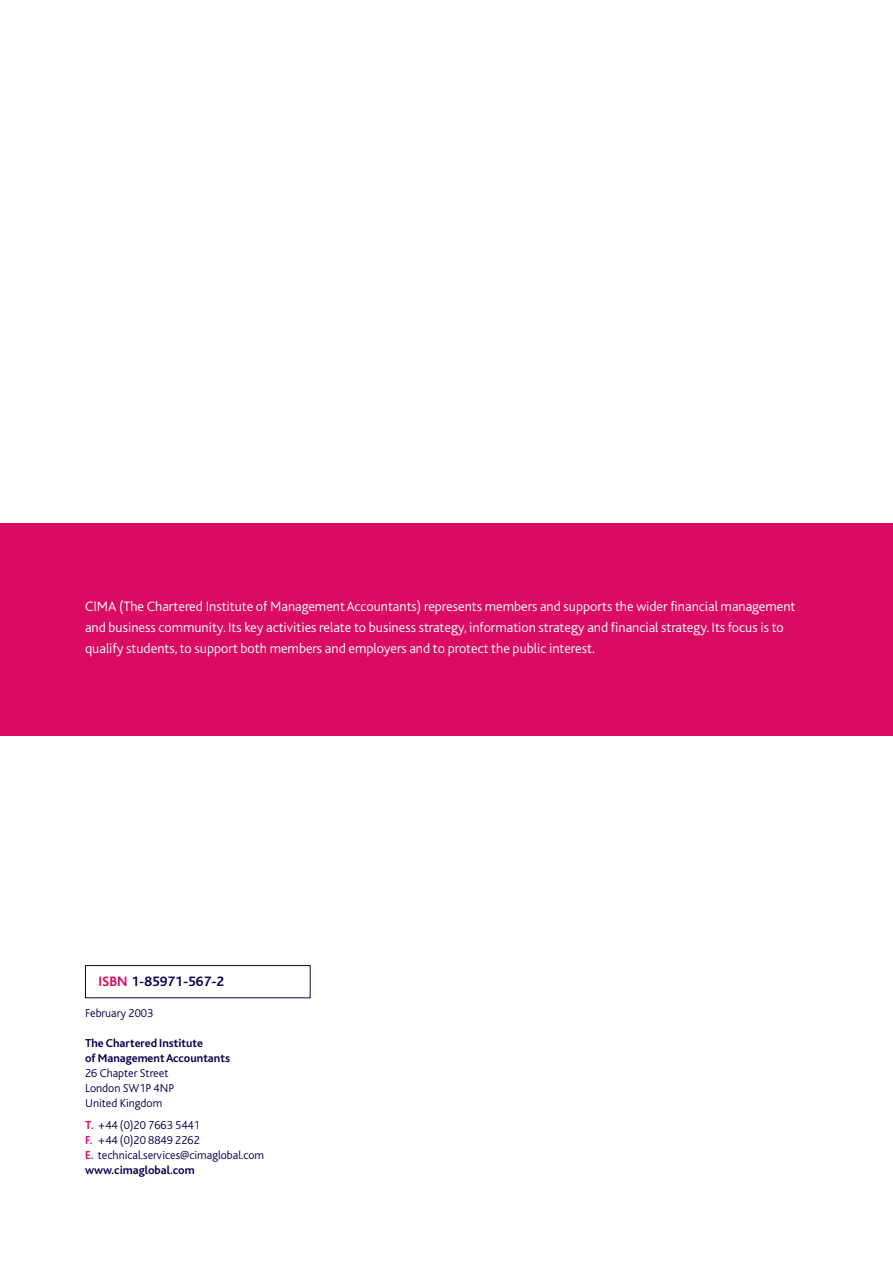
<style>
.page{position:relative;width:893px;height:1263px;background:#fff}
.page>*{position:absolute;margin:0;border:0;box-sizing:border-box;transform-origin:0 0}
.t1{font:300 14.25px/21px "Bliss";color:#fff}
.t2{font:700 14.25px "Bliss";color:#0a024e}
.t3{font:300 12px/15px "Bliss";color:#0a024e}
.t4{font:700 12px/15px "Bliss";color:#0a024e}
.s1{color:#db0a62}
.s2{font-weight:700;color:#db0a62}
.s3{font-weight:700}
</style>
<div class="page">
<div style="left:0;top:523px;width:892px;height:213px;background:#db0a62"></div>
<div style="left:85px;top:965px;width:225px;height:33px;border:1px solid #0a024e"></div>
<p class="t1" style="left:85px;top:598px;width:711px">CIMA (The Chartered Institute of Management Accountants) represents members and supports the wider financial management and business community. Its key activities relate to business strategy, information strategy and financial strategy. Its focus is to qualify students, to support both members and employers and to protect the public interest.</p>
<p class="t2" style="left:99px;top:976px;width:127px"><span class="s1">ISBN</span> 1-85971-567-2</p>
<p class="t3" style="left:85px;top:1007px;width:70px">February 2003</p>
<p class="t4" style="left:85px;top:1037px;width:146px">The Chartered Institute<br>of Management Accountants</p>
<p class="t3" style="left:85px;top:1067px;width:91px">26 Chapter Street<br>London SW1P 4NP<br>United Kingdom</p>
<p class="t3" style="left:85px;top:1119px;width:181px"><span class="s2">T.</span> +44 (0)20 7663 5441<br><span class="s2">F.</span> +44 (0)20 8849 2262<br><span class="s2">E.</span> technical.services@cimaglobal.com <span class="s3">www.cimaglobal.com</span></p>
</div>
